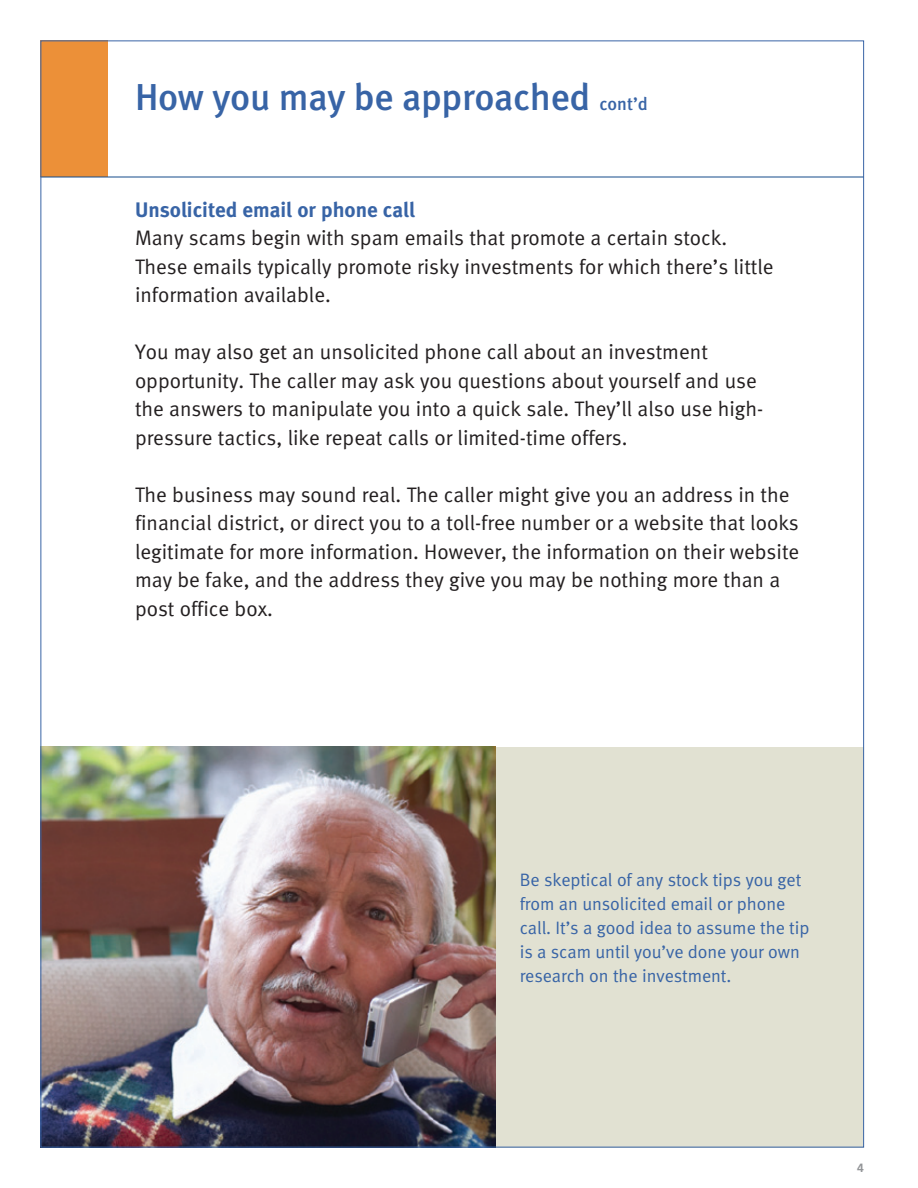
<style>
.page{position:relative;width:918px;height:1188px;background:#fff}
.page>*{position:absolute;margin:0;border:0;box-sizing:border-box;transform-origin:0 0}
.t1{font:37.5px "Meta Medium LF";letter-spacing:-.01em;color:#3864a6}
.t2{font:21px/28.5px "Meta Normal LF";color:#231f20}
.t3{font:21px "Meta Bold LF";color:#3864a6}
.t4{font:18px/24px "Meta Normal LF";letter-spacing:-.005em;color:#3864a6}
.t5{font:700 12px "Frutiger LT Std";color:#939598}
.s1{font-size:18px}
</style>
<div class="page">
<div style="left:40px;top:40px;width:68px;height:137px;background:#ec9038"></div>
<hr style="left:40px;top:177px;width:824px;height:1px;background:#144b8b">
<div style="left:40px;top:747px;width:824px;height:401px;background:#e1e1d2"></div>
<img style="left:42px;top:747px;width:453px;height:399px">
<h1 class="t1" style="left:135px;top:76px;width:514px">How you may be approached <span class="s1">cont’d</span></h1>
<p class="t3" style="left:135px;top:197px;width:282px">Unsolicited email or phone call</p>
<p class="t2" style="left:135px;top:224px;width:640px">Many scams begin with spam emails that promote a certain stock.<br>These emails typically promote risky investments for which there’s little information available.</p>
<p class="t2" style="left:135px;top:338px;width:630px">You may also get an unsolicited phone call about an investment opportunity. The caller may ask you questions about yourself and use the answers to manipulate you into a quick sale. They’ll also use high&shy;pressure tactics, like repeat calls or limited-time offers.</p>
<p class="t2" style="left:135px;top:480px;width:666px">The business may sound real. The caller might give you an address in the financial district, or direct you to a toll-free number or a website that looks legitimate for more information. However, the information on their website may be fake, and the address they give you may be nothing more than a post office box.</p>
<p class="t4" style="left:520px;top:868px;width:291px">Be skeptical of any stock tips you get from an unsolicited email or phone call. It’s a good idea to assume the tip is a scam until you’ve done your own research on the investment.</p>
<p class="t5" style="left:857px;top:1160px;width:8px">4</p>
</div>
